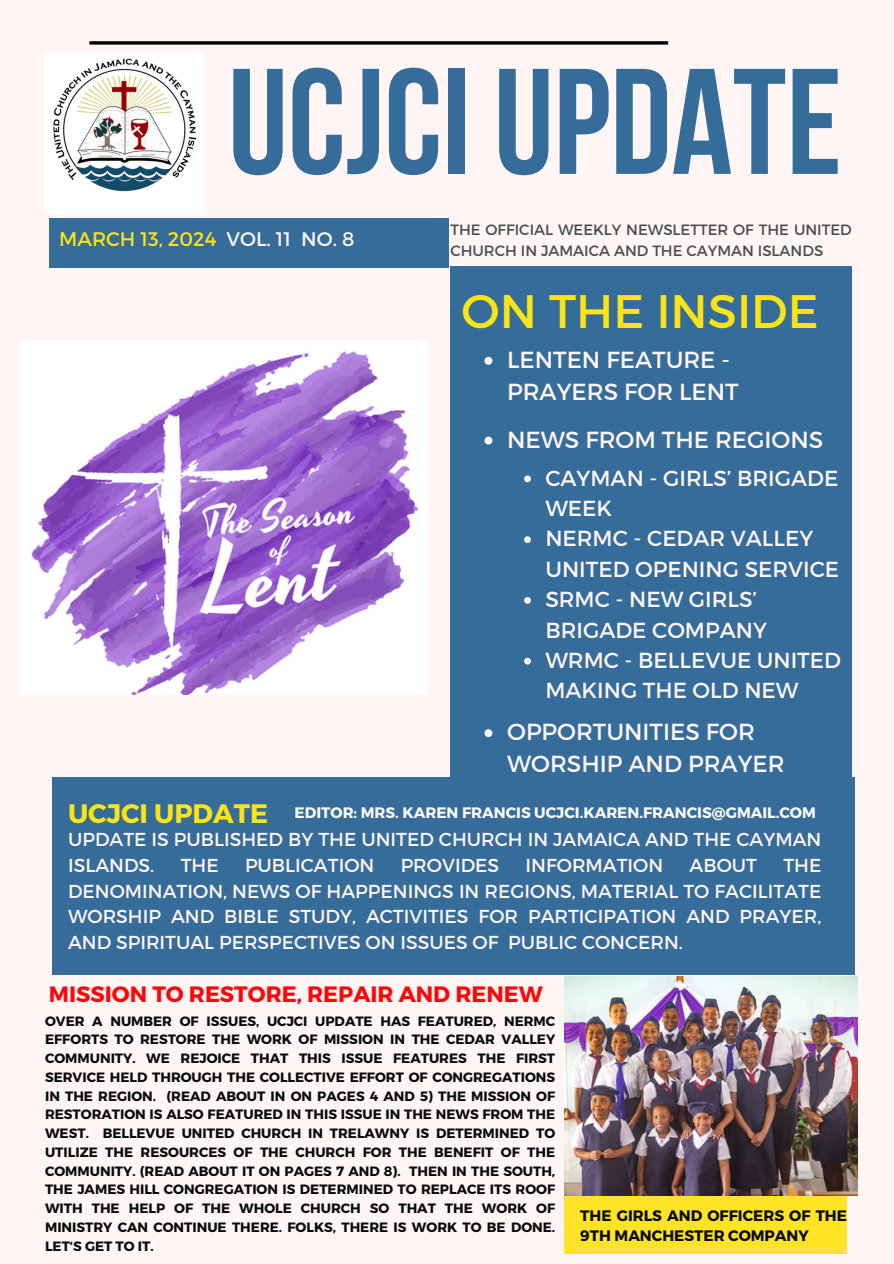
<style>
.page{position:relative;width:894px;height:1264px;background:#fff}
.page>*{position:absolute;margin:0;border:0;box-sizing:border-box;transform-origin:0 0}
.t1{font:150px "Bebas Neue Cyrillic";color:#356c9a}
.t2{font:46.95px "Montserrat";color:#fae415}
.t3{font:700 26.7px "Montserrat";color:#fae415}
.t4{font:23.25px/31.5px "Montserrat";color:#fff5f5}
.t5{font:700 22.2px "Montserrat";color:#ff0606}
.t6{font:21.75px/30.3px "Montserrat";color:#fff5f5}
.t7{font:19.65px "Montserrat";color:#fae415}
.t8{font:18.75px/25.8px "Montserrat";color:#fff5f5}
.t9{font:700 15.15px "Montserrat";color:#fafaf9}
.t10{font:700 15.15px/20.2px "Montserrat";color:#070a0e}
.t11{font:14.85px/20.7px "Montserrat";color:#464d50}
.t12{font:700 13.5px/18.8px "Montserrat";color:#070a0e;text-align:justify}
.s1{color:#fff5f5}
</style>
<div class="page">
<div style="left:0;top:0;width:893px;height:1263px;background:#fff5f5"></div>
<svg style="left:89px;top:41px;width:579px;height:4px;background:#272525"></svg>
<div style="left:49px;top:218px;width:399px;height:49px;background:#356c9a"></div>
<div style="left:450px;top:266px;width:401px;height:511px;background:#356c9a"></div>
<div style="left:52px;top:777px;width:802px;height:197px;background:#356c9a"></div>
<img style="left:53px;top:58px;width:144px;height:134px">
<div style="left:564px;top:1195px;width:282px;height:59px;background:#ffe326"></div>
<img style="left:564px;top:976px;width:293px;height:219px">
<img style="left:31px;top:351px;width:388px;height:343px">
<svg style="left:484px;top:436px;width:8px;height:8px"></svg>
<svg style="left:484px;top:357px;width:8px;height:8px"></svg>
<svg style="left:524px;top:475px;width:6px;height:7px"></svg>
<svg style="left:524px;top:536px;width:6px;height:7px"></svg>
<svg style="left:524px;top:597px;width:6px;height:6px"></svg>
<svg style="left:524px;top:657px;width:6px;height:7px"></svg>
<svg style="left:484px;top:729px;width:8px;height:8px"></svg>
<p class="t1" style="left:228px;top:61px;width:615px">UCJCI UPDATE</p>
<p class="t7" style="left:59px;top:226px;width:296px">MARCH 13, 2024 <span class="s1">VOL. 11 NO. 8</span></p>
<p class="t11" style="left:450px;top:219px;width:403px">THE OFFICIAL WEEKLY NEWSLETTER OF THE UNITED<br>CHURCH IN JAMAICA AND THE CAYMAN ISLANDS</p>
<p class="t2" style="left:461px;top:281px;width:358px">ON THE INSIDE</p>
<h3 class="t4" style="left:507px;top:343px;width:233px">LENTEN FEATURE -<br>PRAYERS FOR LENT</h3>
<p class="t4" style="left:507px;top:422px;width:317px">NEWS FROM THE REGIONS</p>
<p class="t3" style="left:68px;top:795px;width:201px">UCJCI UPDATE</p>
<p class="t6" style="left:545px;top:461px;width:294px">CAYMAN - GIRLS’ BRIGADE<br>WEEK</p>
<p class="t6" style="left:545px;top:522px;width:295px">NERMC - CEDAR VALLEY<br>UNITED OPENING SERVICE</p>
<p class="t6" style="left:545px;top:583px;width:223px">SRMC - NEW GIRLS’<br>BRIGADE COMPANY</p>
<h4 class="t6" style="left:545px;top:644px;width:297px">WRMC - BELLEVUE UNITED<br>MAKING THE OLD NEW</h4>
<p class="t4" style="left:507px;top:715px;width:279px">OPPORTUNITIES FOR<br>WORSHIP AND PRAYER</p>
<p class="t9" style="left:294px;top:802px;width:522px">EDITOR: MRS. KAREN FRANCIS UCJCI.KAREN.FRANCIS@GMAIL.COM</p>
<h2 class="t8" style="left:68px;top:825px;width:754px">UPDATE IS PUBLISHED BY THE UNITED CHURCH IN JAMAICA AND THE CAYMAN<br>ISLANDS.</h2>
<h2 class="t8" style="left:181px;top:851px;width:39px">THE</h2>
<h2 class="t8" style="left:245px;top:851px;width:131px">PUBLICATION</h2>
<h2 class="t8" style="left:400px;top:851px;width:100px">PROVIDES</h2>
<h2 class="t8" style="left:525px;top:851px;width:139px">INFORMATION</h2>
<h2 class="t8" style="left:689px;top:851px;width:69px">ABOUT</h2>
<h2 class="t8" style="left:68px;top:851px;width:754px;text-align:justify;text-indent:715px">THE DENOMINATION, NEWS OF HAPPENINGS IN REGIONS, MATERIAL TO FACILITATE WORSHIP AND BIBLE STUDY, ACTIVITIES FOR PARTICIPATION AND PRAYER, AND SPIRITUAL PERSPECTIVES ON ISSUES OF PUBLIC CONCERN.</h2>
<p class="t5" style="left:49px;top:979px;width:495px">MISSION TO RESTORE, REPAIR AND RENEW</p>
<p class="t12" style="left:45px;top:1010px;width:511px">OVER A NUMBER OF ISSUES, UCJCI UPDATE HAS FEATURED, NERMC EFFORTS TO RESTORE THE WORK OF MISSION IN THE CEDAR VALLEY COMMUNITY. WE REJOICE THAT THIS ISSUE FEATURES THE FIRST SERVICE HELD THROUGH THE COLLECTIVE EFFORT OF CONGREGATIONS IN THE REGION. (READ ABOUT IN ON PAGES 4 AND 5) THE MISSION OF RESTORATION IS ALSO FEATURED IN THIS ISSUE IN THE NEWS FROM THE WEST. BELLEVUE UNITED CHURCH IN TRELAWNY IS DETERMINED TO UTILIZE THE RESOURCES OF THE CHURCH FOR THE BENEFIT OF THE COMMUNITY. (READ ABOUT IT ON PAGES 7 AND 8). THEN IN THE SOUTH, THE JAMES HILL CONGREGATION IS DETERMINED TO REPLACE ITS ROOF WITH THE HELP OF THE WHOLE CHURCH SO THAT THE WORK OF MINISTRY CAN CONTINUE THERE. FOLKS, THERE IS WORK TO BE DONE.<br>LET‘S GET TO IT.</p>
<p class="t10" style="left:580px;top:1204px;width:268px">THE GIRLS AND OFFICERS OF THE<br>9TH MANCHESTER COMPANY</p>
</div>
